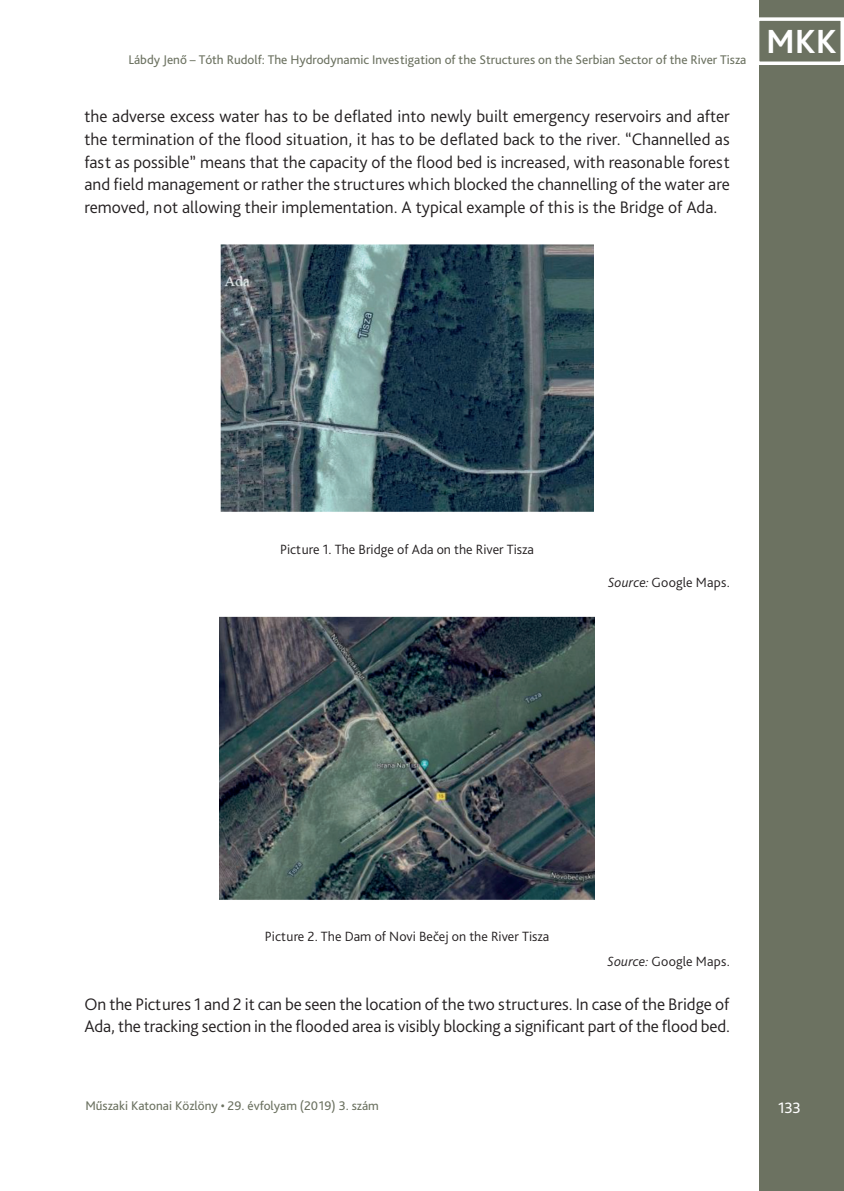
<style>
.page{position:relative;width:844px;height:1191px;background:#fff}
.page>*{position:absolute;margin:0;border:0;box-sizing:border-box;transform-origin:0 0}
.t1{font:700 35px "Bliss Pro";color:#fff}
.Szöveg{font:300 17.5px/22.8px "Bliss Pro";color:#231f20;text-align:justify}
.Szöveg_1st{font:300 17.5px/22.8px "Bliss Pro";letter-spacing:-.005em;color:#231f20}
.t2{font:15.75px "Bliss Pro";color:#fff}
.Ábra_címe{font:300 14px "Bliss Pro";color:#231f20}
.ábra_forrás{font:300 14px "Bliss Pro";letter-spacing:.015em;color:#231f20}
.t3{font:13.12px "Bliss Pro";color:#6c7261}
.s1{font-style:italic}
</style>
<div class="page">
<div style="left:759px;top:0;width:84px;height:1191px;background:#6c7261"></div>
<div style="left:755px;top:17px;width:88px;height:48px;border:4px solid #fff"></div>
<img style="left:220px;top:244px;width:374px;height:268px">
<img style="left:220px;top:616px;width:374px;height:284px">
<p class="t3" style="left:128px;top:51px;width:619px">Lábdy Jenő – Tóth Rudolf: The Hydrodynamic Investigation of the Structures on the Serbian Sector of the River Tisza</p>
<p class="Szöveg" style="left:84px;top:104px;width:646px">the adverse excess water has to be deflated into newly built emergency reservoirs and after the termination of the flood situation, it has to be deflated back to the river. “Channelled as fast as possible” means that the capacity of the flood bed is increased, with reasonable forest and field management or rather the structures which blocked the channelling of the water are removed, not allowing their implementation. A typical example of this is the Bridge of Ada.</p>
<h1 class="t1" style="left:765px;top:20px;width:72px">MKK</h1>
<p class="Ábra_címe" style="left:280px;top:541px;width:255px">Picture 1. The Bridge of Ada on the River Tisza</p>
<p class="ábra_forrás" style="left:608px;top:574px;width:123px"><span class="s1">Source:</span> Google Maps.</p>
<p class="Ábra_címe" style="left:265px;top:928px;width:286px">Picture 2. The Dam of Novi Bečej on the River Tisza</p>
<p class="ábra_forrás" style="left:607px;top:952px;width:124px"><span class="s1">Source:</span> Google Maps.</p>
<p class="Szöveg_1st" style="left:84px;top:992px;width:647px">On the Pictures 1 and 2 it can be seen the location of the two structures. In case of the Bridge of<br>Ada, the tracking section in the flooded area is visibly blocking a significant part of the flood bed.</p>
<p class="t3" style="left:85px;top:1098px;width:295px">Műszaki Katonai Közlöny • 29. évfolyam (2019) 3. szám</p>
<p class="t2" style="left:777px;top:1098px;width:24px">133</p>
</div>
